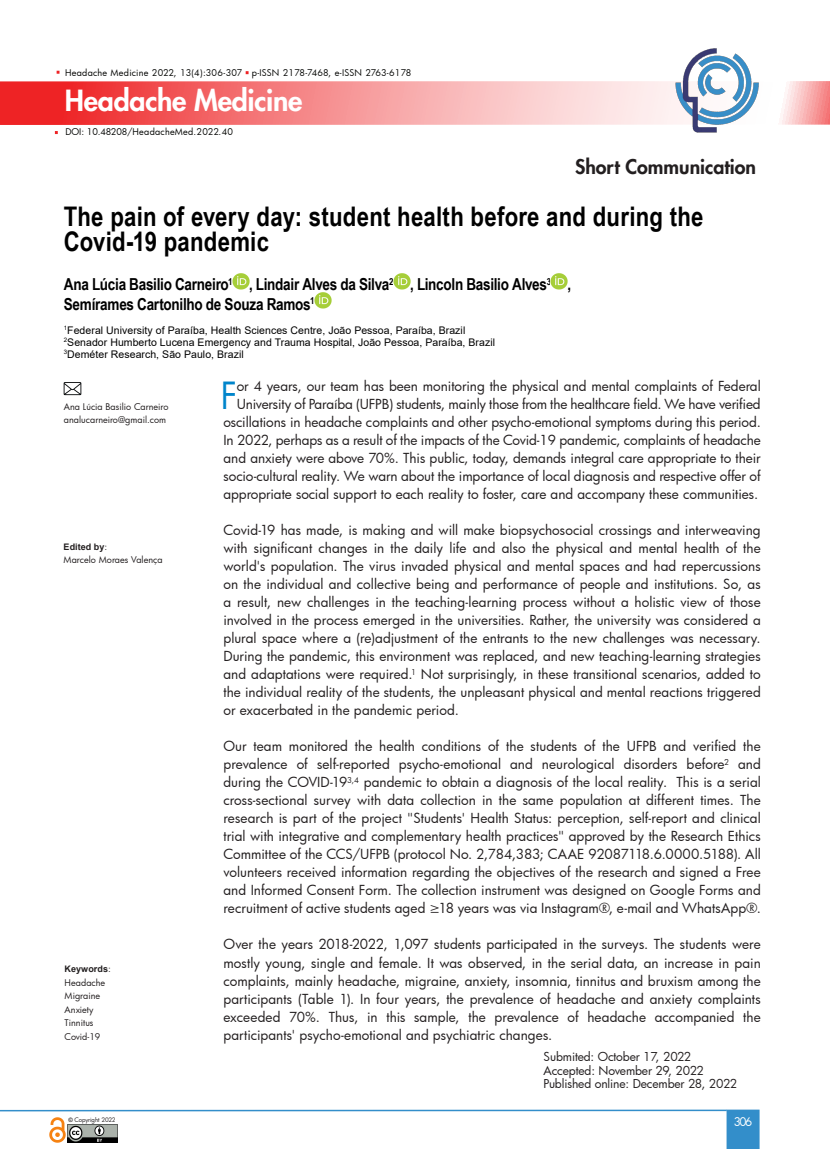
<style>
.page{position:relative;width:830px;height:1149px;background:#fff}
.page>*{position:absolute;margin:0;border:0;box-sizing:border-box;transform-origin:0 0}
.texto{font:36.6px "Futura";color:#0085cb;scale:.91 1}
.t1{font:800 28.5px "Futura";letter-spacing:-.01em;color:#fff}
.t2{font:700 27px/25.5px "Arial Narrow";letter-spacing:.01em;color:#000}
.t3{font:800 19.5px "Futura";color:#231f20}
.t4{font:700 16.5px "Arial Narrow";letter-spacing:-.015em;color:#000}
.texto-2{font:13.5px/18px "Futura";letter-spacing:-.005em;color:#231f20;text-align:justify}
.texto-3{font:12px "Futura";letter-spacing:-.01em;color:#231f20}
.t5{font:11.55px "Futura";color:#fff}
.texto-4{font:10.5px "Arial";letter-spacing:.005em;color:#000}
.texto-5{font:9px "Futura";letter-spacing:.005em;color:#231f20}
.t6{font:9px "Futura";letter-spacing:.03em;color:#040503}
.texto-6{font:700 9px "Arial";letter-spacing:.005em;color:#231f20}
.t7{font:6px "Futura";letter-spacing:-.02em;color:#231f20}
.s1{font-style:inherit}
.s2{font-family:"Futura";font-weight:400}
.s3{font-family:"Arial";font-weight:700}
</style>
<div class="page">
<svg style="left:0;top:81px;width:829px;height:44px;background:#f69394"></svg>
<svg style="left:726px;top:1109px;width:33px;height:39px"></svg>
<hr style="left:0;top:1109px;width:726px;height:1px;background:#338eca">
<img style="left:67px;top:1124px;width:50px;height:18px">
<img style="left:49px;top:1117px;width:17px;height:25px">
<img style="left:674px;top:48px;width:85px;height:85px">
<img style="left:232px;top:273px;width:17px;height:16px">
<img style="left:393px;top:273px;width:17px;height:16px">
<img style="left:550px;top:273px;width:17px;height:16px">
<img style="left:314px;top:293px;width:17px;height:16px">
<img style="left:64px;top:382px;width:18px;height:14px">
<p class="t6" style="left:65px;top:66px;width:347px">Headache Medicine 2022, 13(4):306-307 p-ISSN 2178-7468, e-ISSN 2763-6178</p>
<h2 class="t1" style="left:65px;top:83px;width:239px">Headache Medicine</h2>
<p class="t6" style="left:65px;top:125px;width:169px"><span class="s1">DOI: 10.48208/</span>HeadacheMed.2022.40</p>
<p class="t3" style="left:574px;top:154px;width:182px">Short Communication</p>
<p class="t2" style="left:64px;top:202px;width:641px">The pain of every day: student health before and during the<br>Covid-19 pandemic</p>
<p class="t4" style="left:64px;top:272px;width:509px">Ana Lúcia Basilio Carneiro<sup>1</sup> , Lindair Alves da Silva<sup>2</sup> , Lincoln Basilio Alves<sup>3</sup> ,</p>
<p class="t4" style="left:64px;top:291px;width:252px">Semírames Cartonilho de Souza Ramos<sup>1</sup></p>
<p class="texto-4" style="left:64px;top:323px;width:403px"><sup>1</sup>Federal University of Paraíba, Health Sciences Centre, João Pessoa, Paraíba, Brazil</p>
<p class="texto-4" style="left:64px;top:335px;width:432px"><sup>2</sup>Senador Humberto Lucena Emergency and Trauma Hospital, João Pessoa, Paraíba, Brazil</p>
<p class="texto-4" style="left:64px;top:347px;width:181px"><sup>3</sup>Deméter Research, São Paulo, Brazil</p>
<p class="texto" style="left:221px;top:370px;width:19px">F</p>
<p class="texto-2" style="left:223px;top:376px;width:538px;text-align:right">or 4 years, our team has been monitoring the physical and mental complaints of Federal University of Paraíba (UFPB) students, mainly those from the healthcare field. We have verified oscillations in headache complaints and other psycho-emotional symptoms during this period.<br>In 2022, perhaps as a result of the impacts of the Covid-19 pandemic, complaints of headache and anxiety were above 70%. This public, today, demands integral care appropriate to their socio-cultural reality. We warn about the importance of local diagnosis and respective offer of appropriate social support to each reality to foster, care and accompany these communities.</p>
<p class="texto-2" style="left:223px;top:520px;width:538px">Covid-19 has made, is making and will make biopsychosocial crossings and interweaving with significant changes in the daily life and also the physical and mental health of the world's population. The virus invaded physical and mental spaces and had repercussions on the individual and collective being and performance of people and institutions. So, as a result, new challenges in the teaching-learning process without a holistic view of those involved in the process emerged in the universities. Rather, the university was considered a plural space where a (re)adjustment of the entrants to the new challenges was necessary.<br>During the pandemic, this environment was replaced, and new teaching-learning strategies and adaptations were required.<sup>1</sup> Not surprisingly, in these transitional scenarios, added to the individual reality of the students, the unpleasant physical and mental reactions triggered or exacerbated in the pandemic period.</p>
<p class="texto-2" style="left:223px;top:736px;width:538px">Our team monitored the health conditions of the students of the UFPB and verified the prevalence of self-reported psycho-emotional and neurological disorders before<sup>2</sup> and during the COVID-19<sup>3,4</sup> pandemic to obtain a diagnosis of the local reality. This is a serial cross-sectional survey with data collection in the same population at different times. The research is part of the project "Students' Health Status: perception, self-report and clinical trial with integrative and complementary health practices" approved by the Research Ethics Committee of the CCS/UFPB (protocol No. 2,784,383; CAAE 92087118.6.0000.5188). All volunteers received information regarding the objectives of the research and signed a Free and Informed Consent Form. The collection instrument was designed on Google Forms and recruitment of active students aged ≥18 years was via Instagram®, e-mail and WhatsApp®.</p>
<p class="texto-2" style="left:223px;top:934px;width:538px">Over the years 2018-2022, 1,097 students participated in the surveys. The students were mostly young, single and female. It was observed, in the serial data, an increase in pain complaints, mainly headache, migraine, anxiety, insomnia, tinnitus and bruxism among the participants (Table 1). In four years, the prevalence of headache and anxiety complaints exceeded 70%. Thus, in this sample, the prevalence of headache accompanied the participants' psycho-emotional and psychiatric changes.</p>
<p class="texto-5" style="left:64px;top:400px;width:106px">Ana Lúcia Basilio Carneiro</p>
<p class="texto-5" style="left:64px;top:414px;width:104px">analucarneiro@gmail.com</p>
<p class="texto-6" style="left:64px;top:540px;width:45px">Edited by<span class="s2">:</span></p>
<p class="texto-5" style="left:64px;top:553px;width:100px">Marcelo Moraes Valença</p>
<p class="texto-6" style="left:65px;top:962px;width:48px">Keywords<span class="s2">:</span></p>
<p class="texto-5" style="left:65px;top:975px;width:42px">Headache</p>
<p class="texto-5" style="left:65px;top:989px;width:37px">Migraine</p>
<p class="texto-5" style="left:65px;top:1002px;width:31px">Anxiety</p>
<p class="texto-5" style="left:65px;top:1016px;width:30px">Tinnitus</p>
<p class="texto-5" style="left:65px;top:1029px;width:37px">Covid-19</p>
<p class="t7" style="left:69px;top:1114px;width:49px"><span class="s3">©</span> Copyright 2022</p>
<p class="texto-3" style="left:543px;top:1048px;width:149px">Submited: October 17, 2022</p>
<p class="texto-3" style="left:543px;top:1061px;width:162px">Accepted: November 29, 2022</p>
<p class="texto-3" style="left:543px;top:1075px;width:195px">Published online: December 28, 2022</p>
<p class="t5" style="left:733px;top:1113px;width:20px">306</p>
</div>
